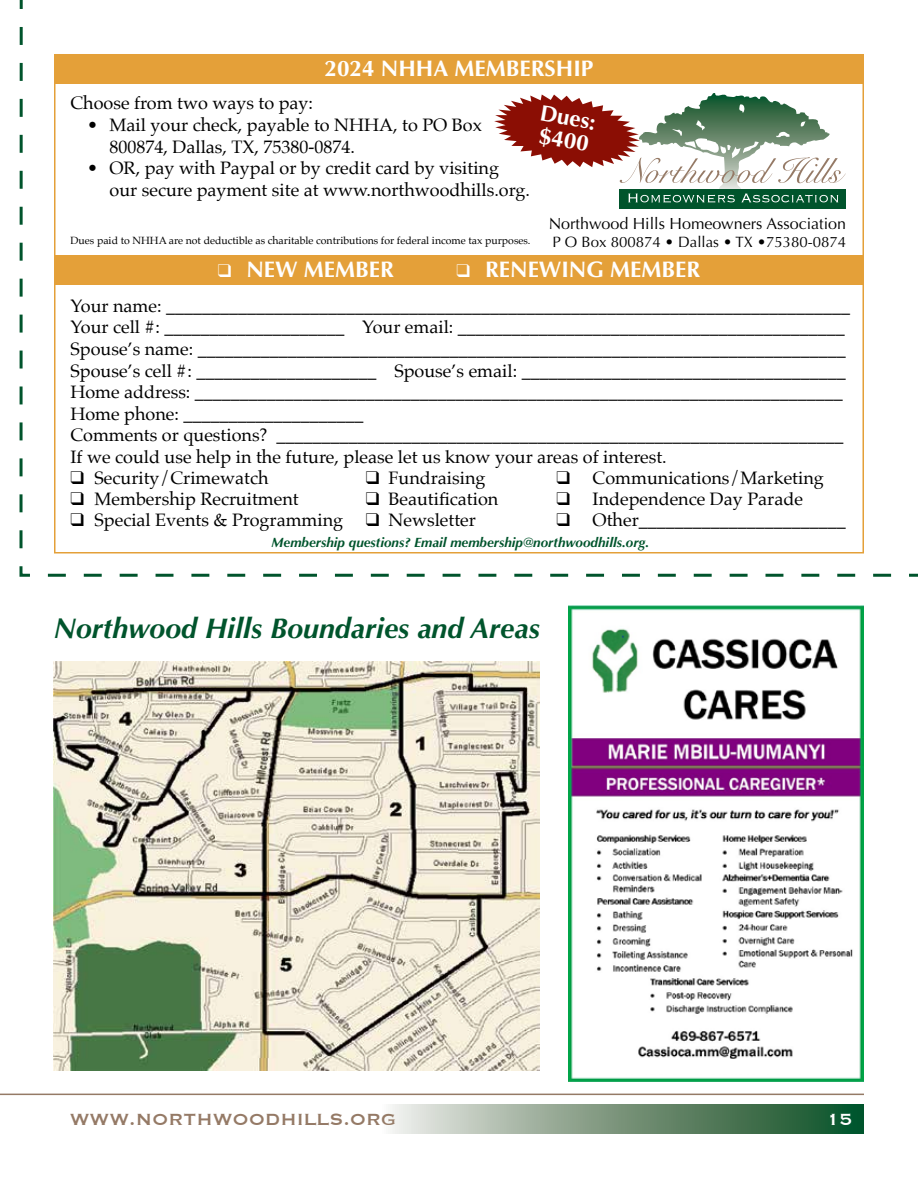
<style>
.page{position:relative;width:918px;height:1188px;background:#fff}
.page>*{position:absolute;margin:0;border:0;box-sizing:border-box;transform-origin:0 0}
.t1{font:italic 700 28.5px "Optima";color:#00542c}
.t2{font:700 22.5px/22.5px "Optima";color:#fff}
.t3{font:21px "Copperplate";color:#957a66}
.t4{font:21px "Copperplate";color:#fff}
.t5{font:18px/21.6px "Palatino";color:#000}
.t6{font:16.2px "Optima";color:#000}
.t7{font:15px "Optima";color:#000}
.t8{font:italic 700 13.5px "Optima";color:#00542c}
.t9{font:10.5px "Palatino";color:#000}
</style>
<div class="page">
<hr style="left:0;top:1094px;width:864px;height:1px;background:#957a66">
<svg style="left:390px;top:1104px;width:474px;height:30px;background:#78977f"></svg>
<svg style="left:19px;top:0;width:899px;height:577px"></svg>
<div style="left:54px;top:54px;width:810px;height:500px;background:#fff;border:2px solid #e4a039"></div>
<div style="left:620px;top:189px;width:226px;height:19px;background:#00542c"></div>
<div style="left:54px;top:54px;width:810px;height:30px;background:#e4a039"></div>
<div style="left:54px;top:255px;width:810px;height:30px;background:#e4a039"></div>
<svg style="left:494px;top:93px;width:352px;height:110px"></svg>
<img style="left:568px;top:606px;width:296px;height:476px">
<div style="left:609px;top:1060px;width:213px;height:14px;background:#fff"></div>
<img style="left:54px;top:661px;width:486px;height:410px">
<p class="t2" style="left:325px;top:58px;width:270px">2024 NHHA MEMBERSHIP</p>
<p class="t5" style="left:70px;top:92px;width:244px">Choose from two ways to pay:</p>
<p class="t5" style="left:110px;top:114px;width:374px;text-indent:-22px">• Mail your check, payable to NHHA, to PO Box<br>800874, Dallas, TX, 75380-0874.</p>
<p class="t5" style="left:110px;top:157px;width:422px;text-indent:-22px">• OR, pay with Paypal or by credit card by visiting our secure payment site at www.northwoodhills.org.</p>
<p class="t9" style="left:70px;top:231px;width:462px">Dues paid to NHHA are not deductible as charitable contributions for federal income tax purposes.</p>
<p class="t2" style="left:542px;top:102px;width:58px;rotate:10deg">Dues: $400</p>
<p class="t6" style="left:549px;top:214px;width:299px">Northwood Hills Homeowners Association</p>
<p class="t7" style="left:552px;top:233px;width:295px">P O Box 800874 • Dallas • TX •75380-0874</p>
<p class="t2" style="left:218px;top:259px;width:178px">❑ NEW MEMBER</p>
<p class="t2" style="left:457px;top:259px;width:245px">❑ RENEWING MEMBER</p>
<p class="t5" style="left:70px;top:295px;width:781px">Your name: ____________________________________________________________________________ Your cell #: ____________________ Your email: ___________________________________________ Spouse’s name: ________________________________________________________________________ Spouse’s cell #: ____________________ Spouse’s email: ____________________________________ Home address: ________________________________________________________________________ Home phone: ____________________<br>Comments or questions? _______________________________________________________________ If we could use help in the future, please let us know your areas of interest.</p>
<p class="t5" style="left:70px;top:467px;width:200px">❑ Security/Crimewatch</p>
<p class="t5" style="left:366px;top:467px;width:121px">❑ Fundraising</p>
<p class="t5" style="left:556px;top:467px;width:269px">❑ Communications/Marketing</p>
<p class="t5" style="left:70px;top:488px;width:230px">❑ Membership Recruitment</p>
<p class="t5" style="left:366px;top:488px;width:134px">❑ Beautification</p>
<p class="t5" style="left:556px;top:488px;width:248px">❑ Independence Day Parade</p>
<p class="t5" style="left:70px;top:509px;width:274px">❑ Special Events &amp; Programming</p>
<p class="t5" style="left:366px;top:509px;width:112px">❑ Newsletter</p>
<p class="t5" style="left:556px;top:509px;width:291px">❑ Other_______________________</p>
<p class="t8" style="left:272px;top:534px;width:379px">Membership questions? Email membership@northwoodhills.org.</p>
<h1 class="t1" style="left:54px;top:611px;width:487px">Northwood Hills Boundaries and Areas</h1>
<p class="t3" style="left:70px;top:1105px;width:328px">WWW.NORTHWOODHILLS.ORG</p>
<p class="t4" style="left:827px;top:1105px;width:27px">15</p>
</div>
